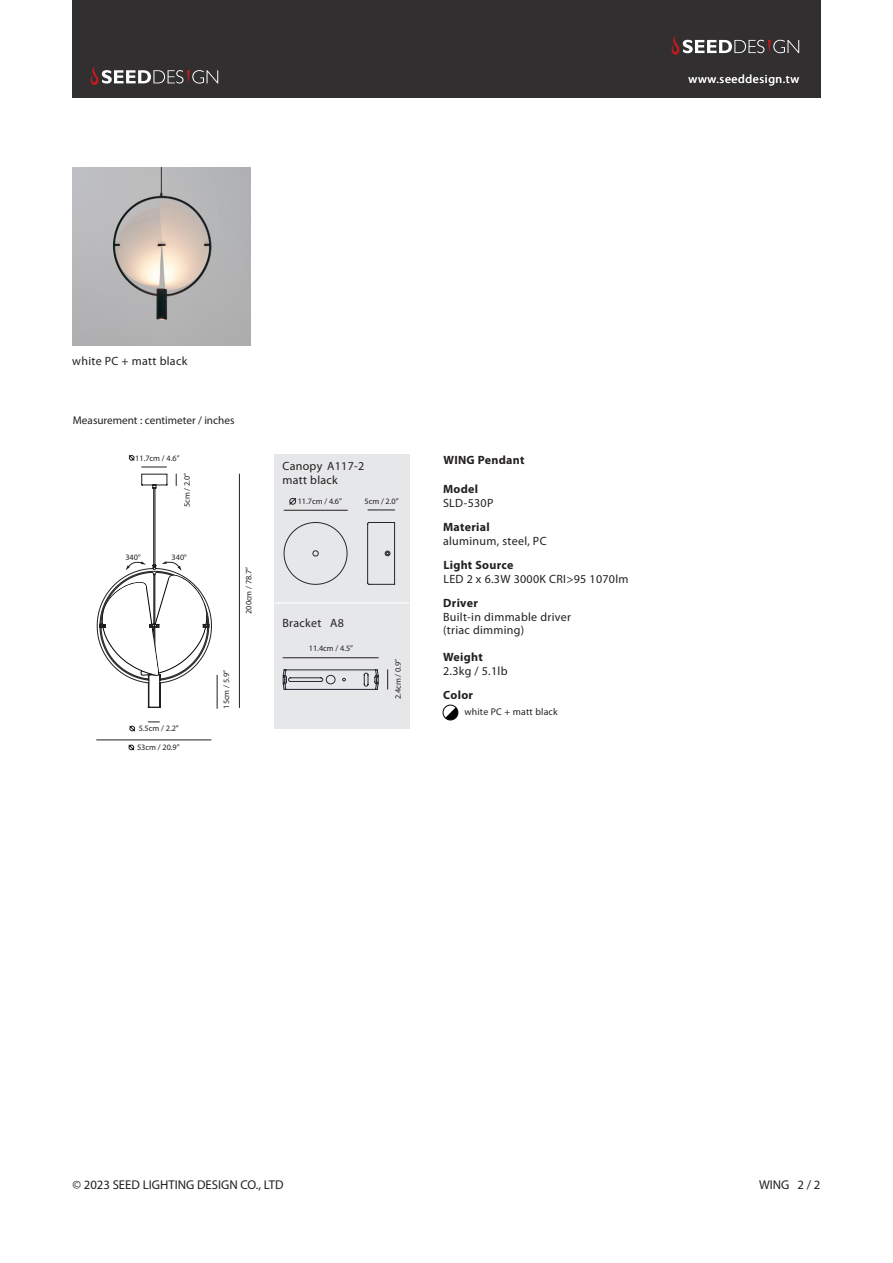
<style>
.page{position:relative;width:893px;height:1263px;background:#fff}
.page>*{position:absolute;margin:0;border:0;box-sizing:border-box;transform-origin:0 0}
.t1{font:12.75px "Myriad Pro";color:#231f20}
.t2{font:12px "Myriad Pro";letter-spacing:.025em;color:#231f20}
.t3{font:700 12px "Myriad Pro";letter-spacing:.025em;color:#231f20}
.t4{font:12px "Myriad Pro";letter-spacing:.05em;color:#fff}
.t5{font:11.25px "Myriad Pro";color:#231f20}
.t6{font:9.75px "Myriad Pro";letter-spacing:.025em;color:#231f20}
.t7{font:8.25px "Myriad Pro";color:#231f20}
.s1{color:#fff}
</style>
<div class="page">
<div style="left:72px;top:0;width:749px;height:98px;background:#312f30"></div>
<svg style="left:90px;top:65px;width:128px;height:20px"></svg>
<img style="left:72px;top:167px;width:179px;height:179px">
<svg style="left:671px;top:35px;width:128px;height:20px"></svg>
<div style="left:274px;top:454px;width:135px;height:274px;background:#e6e7e9"></div>
<hr style="left:274px;top:602px;width:135px;height:2px;background:#fff">
<hr style="left:283px;top:657px;width:95px;height:1px;background:#231f20">
<svg style="left:387px;top:670px;width:1px;height:19px"></svg>
<hr style="left:284px;top:510px;width:63px;height:1px;background:#231f20">
<svg style="left:368px;top:510px;width:27px;height:1px"></svg>
<svg style="left:289px;top:498px;width:7px;height:7px"></svg>
<svg style="left:283px;top:522px;width:112px;height:63px"></svg>
<svg style="left:282px;top:669px;width:97px;height:21px"></svg>
<svg style="left:442px;top:704px;width:17px;height:17px"></svg>
<div style="left:443px;top:705px;width:15px;height:15px;border:1px solid #000;border-radius:50%"></div>
<hr style="left:97px;top:740px;width:114px;height:1px;background:#231f20">
<hr style="left:239px;top:474px;width:1px;height:233px;background:#231f20">
<hr style="left:217px;top:675px;width:1px;height:33px;background:#231f20">
<svg style="left:129px;top:455px;width:6px;height:6px"></svg>
<svg style="left:129px;top:725px;width:6px;height:7px"></svg>
<svg style="left:128px;top:744px;width:6px;height:6px"></svg>
<svg style="left:96px;top:467px;width:116px;height:241px"></svg>
<p class="t4" style="left:688px;top:72px;width:112px">www.seeddesign.tw</p>
<p class="t2" style="left:72px;top:353px;width:117px">white PC + matt black</p>
<p class="t5" style="left:73px;top:413px;width:163px">Measurement : centimeter / inches</p>
<p class="t7" style="left:135px;top:453px;width:46px">11.7cm / 4.6”</p>
<p class="t7" style="left:182px;top:507px;width:36px;rotate:-90deg">5cm / 2.0”</p>
<p class="t7" style="left:125px;top:552px;width:17px">340°</p>
<p class="t7" style="left:172px;top:552px;width:17px">340°</p>
<p class="t7" style="left:244px;top:614px;width:48px;rotate:-90deg">200cm / 78.7”</p>
<p class="t7" style="left:139px;top:723px;width:42px">5.5cm / 2.2”</p>
<p class="t7" style="left:137px;top:742px;width:44px">53cm / 20.9”</p>
<p class="t7" style="left:221px;top:709px;width:40px;rotate:-90deg">15cm / 5.9”</p>
<p class="t2" style="left:282px;top:459px;width:83px">Canopy A117-2</p>
<p class="t2" style="left:282px;top:472px;width:57px">matt black</p>
<p class="t7" style="left:298px;top:496px;width:46px">11.7cm / 4.6”</p>
<p class="t7" style="left:364px;top:496px;width:36px">5cm / 2.0”</p>
<p class="t2" style="left:282px;top:615px;width:63px">Bracket A8</p>
<p class="t7" style="left:309px;top:643px;width:46px">11.4cm / 4.5”</p>
<p class="t7" style="left:393px;top:699px;width:42px;rotate:-90deg">2.4cm / 0.9”</p>
<p class="t3" style="left:443px;top:452px;width:83px">WING Pendant</p>
<p class="t3" style="left:443px;top:481px;width:37px">Model</p>
<p class="t2" style="left:443px;top:495px;width:52px">SLD-530P</p>
<p class="t3" style="left:443px;top:519px;width:48px">Material</p>
<p class="t2" style="left:443px;top:533px;width:105px">aluminum, steel, PC</p>
<p class="t3" style="left:443px;top:557px;width:72px">Light Source</p>
<p class="t2" style="left:443px;top:571px;width:187px">LED 2 x 6.3W 3000K CRI&gt;95 1070lm</p>
<p class="t3" style="left:443px;top:595px;width:36px">Driver</p>
<p class="t2" style="left:443px;top:609px;width:129px">Built-in dimmable driver</p>
<p class="t2" style="left:443px;top:623px;width:83px">(triac dimming)</p>
<p class="t3" style="left:443px;top:649px;width:41px">Weight</p>
<p class="t2" style="left:443px;top:663px;width:66px">2.3kg / 5.1lb</p>
<p class="t3" style="left:443px;top:687px;width:31px">Color</p>
<p class="t6" style="left:464px;top:705px;width:95px">white PC + matt black</p>
<p class="t1" style="left:72px;top:1177px;width:215px">© 2023 SEED LIGHTING DESIGN CO., LTD<span class="s1">.</span></p>
<p class="t1" style="left:759px;top:1177px;width:63px">WING 2 / 2</p>
</div>
